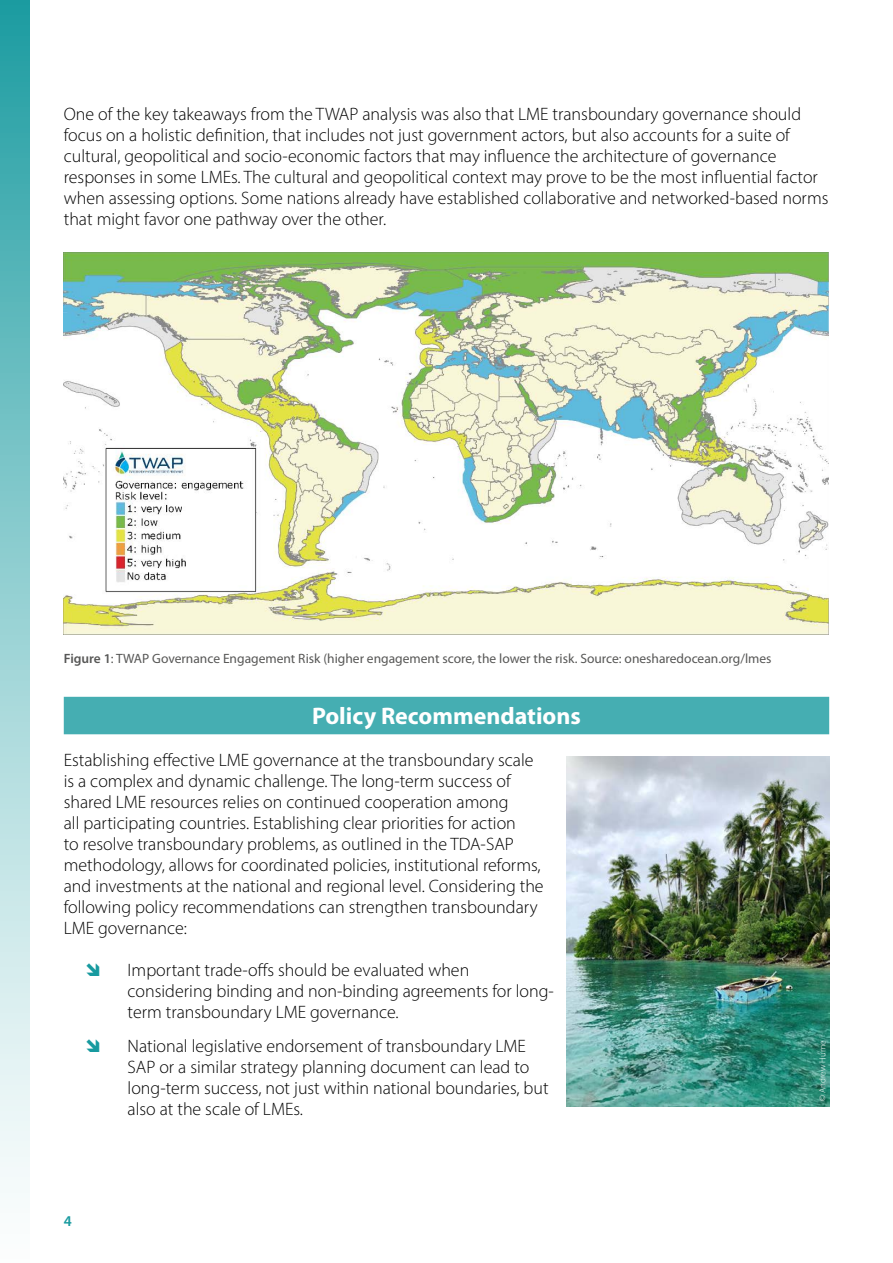
<style>
.page{position:relative;width:893px;height:1263px;background:#fff}
.page>*{position:absolute;margin:0;border:0;box-sizing:border-box;transform-origin:0 0}
.t1{font:700 24px "Myriad Pro";color:#fff}
.t2{font:300 18px/21px "Myriad Pro";color:#000}
.t3{font:600 15px "Myriad Pro";color:#179a9f}
.t4{font:13.5px "Myriad Pro";color:#575756}
.t5{font:300 9px "Myriad Pro";color:#fff}
.s1{font-weight:600}
</style>
<div class="page">
<div style="left:0;top:0;width:30px;height:1263px;background:linear-gradient(to bottom,#239fa4,#fff)"></div>
<div style="left:64px;top:697px;width:765px;height:37px;background:#45aeb2"></div>
<img style="left:64px;top:253px;width:764px;height:382px">
<img style="left:567px;top:756px;width:263px;height:351px">
<p class="t2" style="left:64px;top:103px;width:766px">One of the key takeaways from the TWAP analysis was also that LME transboundary governance should focus on a holistic definition, that includes not just government actors, but also accounts for a suite of cultural, geopolitical and socio-economic factors that may influence the architecture of governance responses in some LMEs. The cultural and geopolitical context may prove to be the most influential factor when assessing options. Some nations already have established collaborative and networked-based norms that might favor one pathway over the other.</p>
<p class="t4" style="left:64px;top:650px;width:709px"><span class="s1">Figure 1</span>: TWAP Governance Engagement Risk (higher engagement score, the lower the risk. Source: onesharedocean.org/lmes</p>
<h1 class="t1" style="left:312px;top:700px;width:270px">Policy Recommendations</h1>
<p class="t2" style="left:64px;top:749px;width:481px">Establishing effective LME governance at the transboundary scale is a complex and dynamic challenge. The long-term success of shared LME resources relies on continued cooperation among<br>all participating countries. Establishing clear priorities for action<br>to resolve transboundary problems, as outlined in the TDA-SAP methodology, allows for coordinated policies, institutional reforms, and investments at the national and regional level. Considering the following policy recommendations can strengthen transboundary LME governance:</p>
<p class="t2" style="left:128px;top:959px;width:428px">Important trade-offs should be evaluated when considering binding and non-binding agreements for long&shy;term transboundary LME governance.</p>
<p class="t2" style="left:128px;top:1035px;width:423px">National legislative endorsement of transboundary LME SAP or a similar strategy planning document can lead to long-term success, not just within national boundaries, but also at the scale of LMEs.</p>
<p class="t5" style="left:817px;top:1101px;width:62px;rotate:-90deg">© Andrew Hume</p>
<p class="t3" style="left:64px;top:1211px;width:10px">4</p>
</div>
